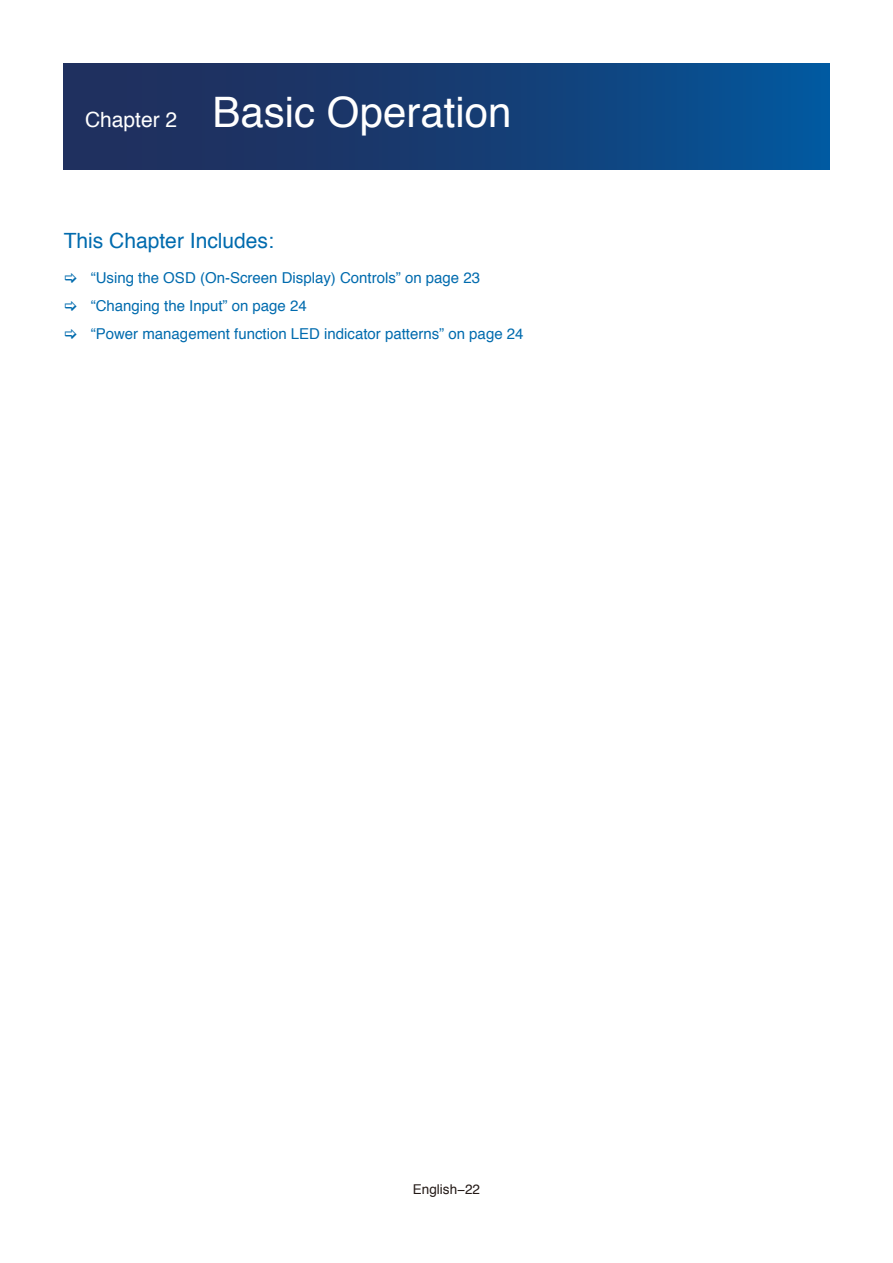
<style>
.page{position:relative;width:893px;height:1263px;background:#fff}
.page>*{position:absolute;margin:0;border:0;box-sizing:border-box;transform-origin:0 0}
.t1{font:42px "Helvetica";color:#fff}
.t2{font:21px "Helvetica";color:#006bae}
.t3{font:15px/27.8px "Helvetica";color:#006bae}
.t4{font:13.5px "Helvetica";color:#231916}
.s1{font-size:21px}
</style>
<div class="page">
<div style="left:64px;top:64px;width:765px;height:106px;background:linear-gradient(to right,#242954,#055497)"></div>
<h1 class="t1" style="left:85px;top:80px;width:428px"><span class="s1">Chapter 2</span> Basic Operation</h1>
<h2 class="t2" style="left:64px;top:224px;width:212px">This Chapter Includes:</h2>
<p class="t3" style="left:91px;top:264px;width:434px">“Using the OSD (On-Screen Display) Controls” on page 23 “Changing the Input” on page 24<br>“Power management function LED indicator patterns” on page 24</p>
<p class="t4" style="left:413px;top:1179px;width:69px">English−22</p>
</div>
